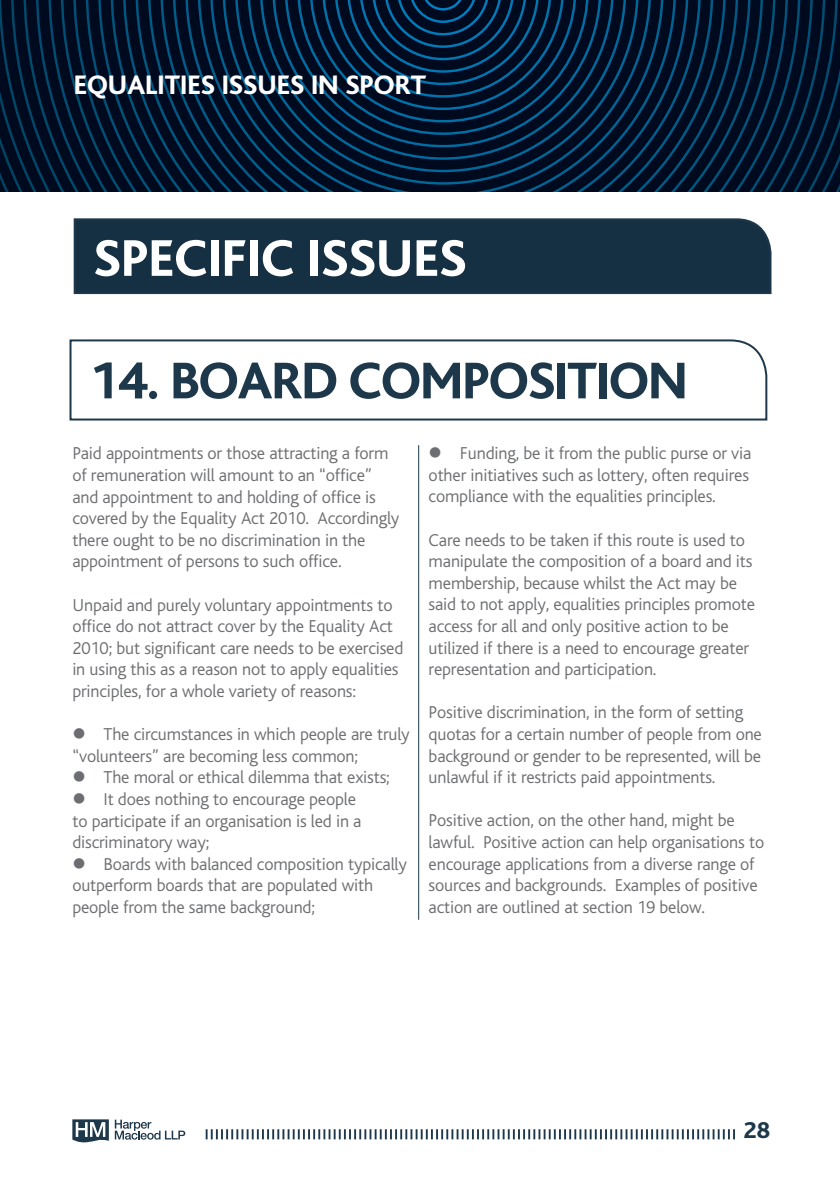
<style>
.page{position:relative;width:840px;height:1191px;background:#fff}
.page>*{position:absolute;margin:0;border:0;box-sizing:border-box;transform-origin:0 0}
.t1{font:800 54px "Bliss";letter-spacing:-.02em;color:#1e384b}
.t2{font:800 54px "Bliss";color:#fff}
.t3{font:800 28px "Bliss";color:#fff}
.t4{font:800 24px "Bliss";color:#1e384b}
.t5{font:300 18px/21.6px "Bliss";letter-spacing:-.01em;color:#6d6e71}
</style>
<div class="page">
<svg style="left:205px;top:1129px;width:529px;height:10px"></svg>
<svg style="left:115px;top:1119px;width:70px;height:20px"></svg>
<svg style="left:72px;top:1119px;width:37px;height:23px"></svg>
<div style="left:73px;top:218px;width:699px;height:77px;background:#153043"></div>
<svg style="left:69px;top:339px;width:698px;height:82px"></svg>
<hr style="left:418px;top:445px;width:1px;height:474px;background:#1e384b">
<svg style="left:48px;top:0;width:789px;height:191px;background:#00162e"></svg>
<svg style="left:61px;top:0;width:764px;height:191px;background:#00172f"></svg>
<svg style="left:73px;top:0;width:739px;height:191px;background:#00172f"></svg>
<svg style="left:86px;top:0;width:714px;height:191px;background:#001730"></svg>
<svg style="left:98px;top:0;width:689px;height:191px;background:#001830"></svg>
<svg style="left:110px;top:0;width:665px;height:191px;background:#001830"></svg>
<svg style="left:123px;top:0;width:639px;height:191px;background:#001831"></svg>
<svg style="left:135px;top:0;width:615px;height:191px;background:#001831"></svg>
<svg style="left:148px;top:0;width:589px;height:191px;background:#001932"></svg>
<svg style="left:160px;top:0;width:565px;height:191px;background:#001932"></svg>
<svg style="left:173px;top:0;width:540px;height:191px;background:#001933"></svg>
<svg style="left:185px;top:0;width:515px;height:191px;background:#001a33"></svg>
<svg style="left:197px;top:0;width:491px;height:191px;background:#001a33"></svg>
<svg style="left:210px;top:0;width:465px;height:191px;background:#001a34"></svg>
<svg style="left:222px;top:0;width:441px;height:191px;background:#001a34"></svg>
<svg style="left:235px;top:0;width:415px;height:191px;background:#001a34"></svg>
<svg style="left:247px;top:0;width:391px;height:185px;background:#001b35"></svg>
<svg style="left:260px;top:0;width:366px;height:172px;background:#001c36"></svg>
<svg style="left:272px;top:0;width:341px;height:160px;background:#001c37"></svg>
<svg style="left:284px;top:0;width:317px;height:147px;background:#001c37"></svg>
<svg style="left:297px;top:0;width:291px;height:135px;background:#001e3a"></svg>
<h2 class="t3" style="left:74px;top:70px;width:354px">EQUALITIES ISSUES IN SPORT</h2>
<h1 class="t2" style="left:93px;top:230px;width:374px">SPECIFIC ISSUES</h1>
<h1 class="t1" style="left:89px;top:353px;width:599px">14. BOARD COMPOSITION</h1>
<p class="t5" style="left:72px;top:443px;width:328px">Paid appointments or those attracting a form of remuneration will amount to an “office” and appointment to and holding of office is covered by the Equality Act 2010. Accordingly there ought to be no discrimination in the appointment of persons to such office.</p>
<p class="t5" style="left:72px;top:594px;width:332px">Unpaid and purely voluntary appointments to office do not attract cover by the Equality Act 2010; but significant care needs to be exercised in using this as a reason not to apply equalities principles, for a whole variety of reasons:</p>
<p class="t5" style="left:72px;top:724px;width:339px">● The circumstances in which people are truly “volunteers” are becoming less common;</p>
<p class="t5" style="left:72px;top:767px;width:319px">● The moral or ethical dilemma that exists;</p>
<p class="t5" style="left:72px;top:788px;width:290px">● It does nothing to encourage people to participate if an organisation is led in a discriminatory way;</p>
<p class="t5" style="left:72px;top:853px;width:336px">● Boards with balanced composition typically outperform boards that are populated with people from the same background;</p>
<p class="t5" style="left:428px;top:443px;width:324px">● Funding, be it from the public purse or via other initiatives such as lottery, often requires compliance with the equalities principles.</p>
<p class="t5" style="left:428px;top:529px;width:328px">Care needs to be taken if this route is used to manipulate the composition of a board and its membership, because whilst the Act may be said to not apply, equalities principles promote access for all and only positive action to be utilized if there is a need to encourage greater representation and participation.</p>
<p class="t5" style="left:428px;top:702px;width:334px">Positive discrimination, in the form of setting quotas for a certain number of people from one background or gender to be represented, will be unlawful if it restricts paid appointments.</p>
<p class="t5" style="left:428px;top:810px;width:337px">Positive action, on the other hand, might be lawful. Positive action can help organisations to encourage applications from a diverse range of sources and backgrounds. Examples of positive action are outlined at section 19 below.</p>
<h3 class="t4" style="left:743px;top:1117px;width:28px">28</h3>
</div>
